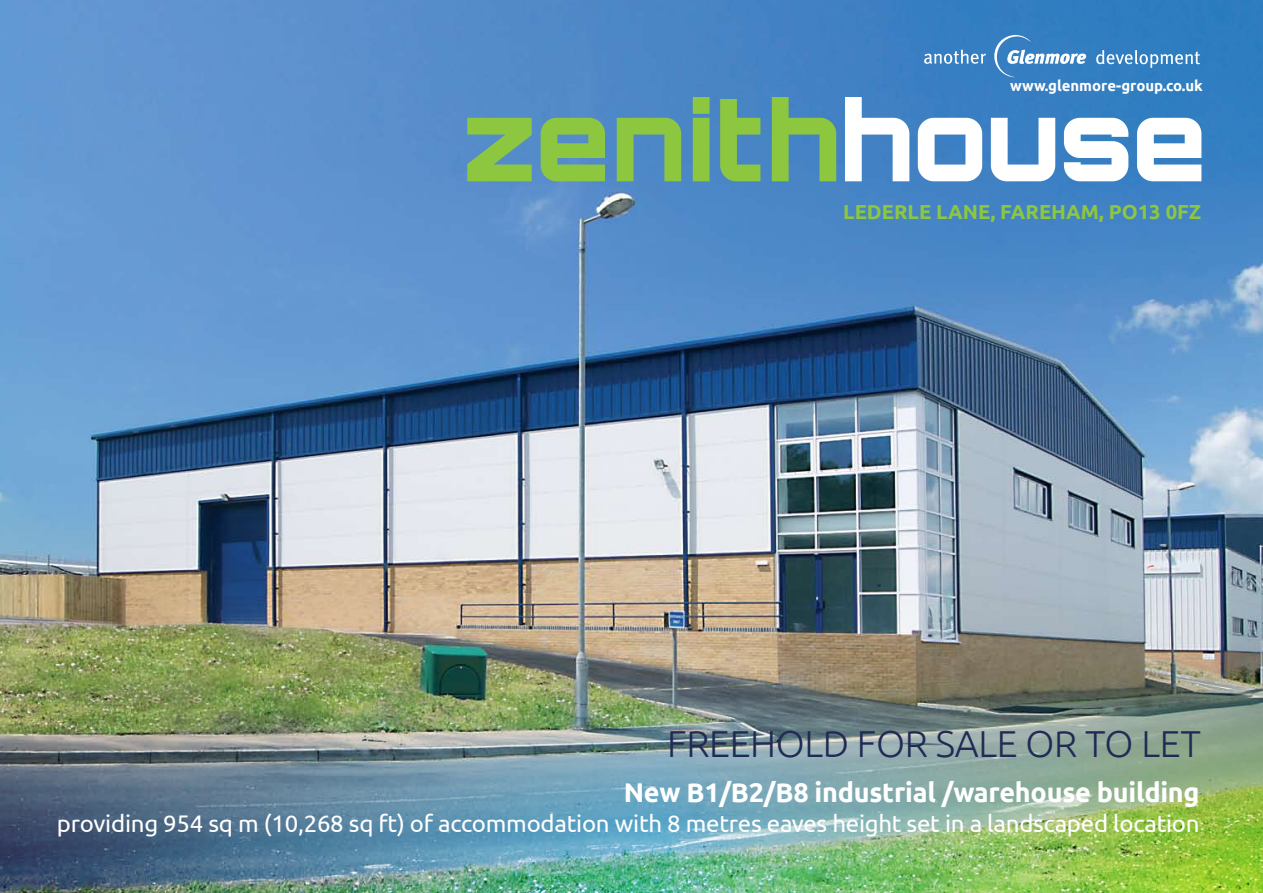
<style>
.page{position:relative;width:1263px;height:893px;background:#fff}
.page>*{position:absolute;margin:0;border:0;box-sizing:border-box;transform-origin:0 0}
.t1{font:900 109.5px "Orbitron";color:#8dc73f}
.t2{font:300 37.5px "Ubuntu";letter-spacing:-.01em;color:#212a55}
.t3{font:700 27px "Ubuntu";letter-spacing:-.01em;color:#fff}
.t4{font:24px "Ubuntu";letter-spacing:-.01em;color:#fff}
.t5{font:700 20.25px "Ubuntu";color:#8dc73f}
.t6{font:700 15px "Ubuntu";color:#fff}
.s1{color:#fff}
</style>
<div class="page">
<img style="left:0;top:0;width:1263px;height:655px">
<img style="left:0;top:655px;width:1263px;height:238px">
<svg style="left:924px;top:50px;width:62px;height:14px"></svg>
<svg style="left:1096px;top:50px;width:104px;height:18px;background:#609bcf"></svg>
<svg style="left:994px;top:35px;width:92px;height:42px;background:#5895cc"></svg>
<p class="t6" style="left:1010px;top:76px;width:194px">www.glenmore-group.co.uk</p>
<h1 class="t1" style="left:461px;top:75px;width:747px">zenith<span class="s1">house</span></h1>
<p class="t5" style="left:843px;top:200px;width:359px">Lederle Lan e, FAreham, PO13 0FZ</p>
<h2 class="t2" style="left:667px;top:721px;width:529px">FREEHOLD FOR SALE OR TO LET</h2>
<p class="t3" style="left:624px;top:776px;width:577px">New B1/B2/B8 industrial /warehouse building</p>
<p class="t4" style="left:57px;top:809px;width:1144px">providing 954 sq m (10,268 sq ft) of accommodation with 8 metres eaves height set in a landscaped location</p>
</div>
